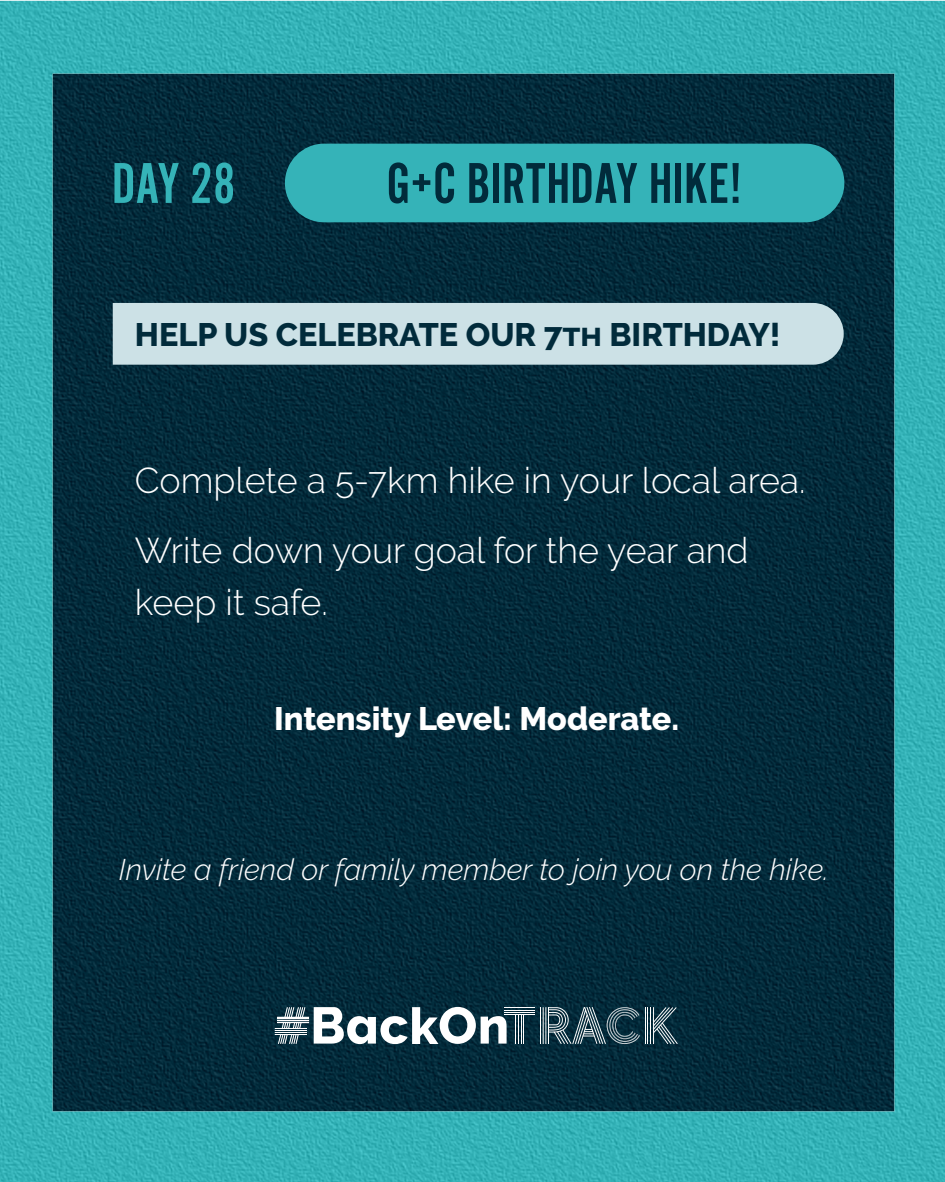
<style>
.page{position:relative;width:945px;height:1182px;background:#fff}
.page>*{position:absolute;margin:0;border:0;box-sizing:border-box;transform-origin:0 0}
.t1{font:59.68px "Alternate Got No 2 D";color:#012b3b}
.t2{font:59.68px "Alternate Got No 2 D";color:#35b3b8}
.t3{font:300 35.88px/70px "Raleway";color:#fff}
.t4{font:800 32.38px "Raleway";color:#012b3b}
.t5{font:800 32.38px "Raleway";color:#fff}
.t6{font:italic 300 29.75px "Raleway";color:#fff}
</style>
<div class="page">
<img style="left:0;top:0;width:945px;height:1181px">
<img style="left:21px;top:43px;width:904px;height:1099px">
<svg style="left:314px;top:1006px;width:193px;height:37px"></svg>
<hr style="left:540px;top:1007px;width:1px;height:36px;background:#fff">
<svg style="left:515px;top:1015px;width:9px;height:28px"></svg>
<hr style="left:504px;top:1007px;width:31px;height:1px;background:#fff">
<hr style="left:504px;top:1009px;width:31px;height:1px;background:#fff">
<hr style="left:504px;top:1011px;width:31px;height:1px;background:#fff">
<hr style="left:504px;top:1014px;width:31px;height:1px;background:#fff">
<hr style="left:275px;top:1028px;width:31px;height:1px;background:#fff">
<hr style="left:275px;top:1027px;width:32px;height:1px;background:#fff">
<hr style="left:275px;top:1030px;width:31px;height:1px;background:#fff">
<hr style="left:275px;top:1029px;width:32px;height:1px;background:#fff">
<hr style="left:275px;top:1032px;width:31px;height:1px;background:#fff">
<hr style="left:275px;top:1031px;width:32px;height:1px;background:#fff">
<hr style="left:275px;top:1034px;width:31px;height:1px;background:#fff">
<hr style="left:275px;top:1033px;width:32px;height:1px;background:#fff">
<hr style="left:277px;top:1016px;width:32px;height:1px;background:#fff">
<hr style="left:277px;top:1018px;width:32px;height:1px;background:#fff">
<hr style="left:277px;top:1020px;width:32px;height:1px;background:#fff">
<hr style="left:277px;top:1022px;width:32px;height:1px;background:#fff">
<svg style="left:278px;top:1006px;width:27px;height:37px"></svg>
<svg style="left:543px;top:1006px;width:97px;height:37px;background:#3d5a67"></svg>
<hr style="left:645px;top:1007px;width:1px;height:36px;background:#fff">
<hr style="left:647px;top:1007px;width:1px;height:36px;background:#fff">
<hr style="left:650px;top:1007px;width:1px;height:36px;background:#fff">
<svg style="left:653px;top:1007px;width:25px;height:37px"></svg>
<div style="left:285px;top:144px;width:559px;height:78px;background:#35b3b8;border-radius:39px"></div>
<div style="left:113px;top:303px;width:731px;height:61px;background:#cce1e6"></div>
<h1 class="t2" style="left:112px;top:152px;width:125px">DAY 28</h1>
<h1 class="t1" style="left:386px;top:152px;width:357px">G+C BIRTHDAY HIKE!</h1>
<p class="t4" style="left:135px;top:316px;width:647px">HELP US CELEBRATE OUR 7th BIRTHDAY!</p>
<p class="t3" style="left:135px;top:444px;width:672px">Complete a 5-7km hike in your local area.<br>Write down your goal for the year and</p>
<p class="t3" style="left:135px;top:567px;width:195px">keep it safe.</p>
<p class="t5" style="left:274px;top:700px;width:406px">Intensity Level: Moderate.</p>
<p class="t6" style="left:119px;top:852px;width:711px">Invite a friend or family member to join you on the hike.</p>
</div>
